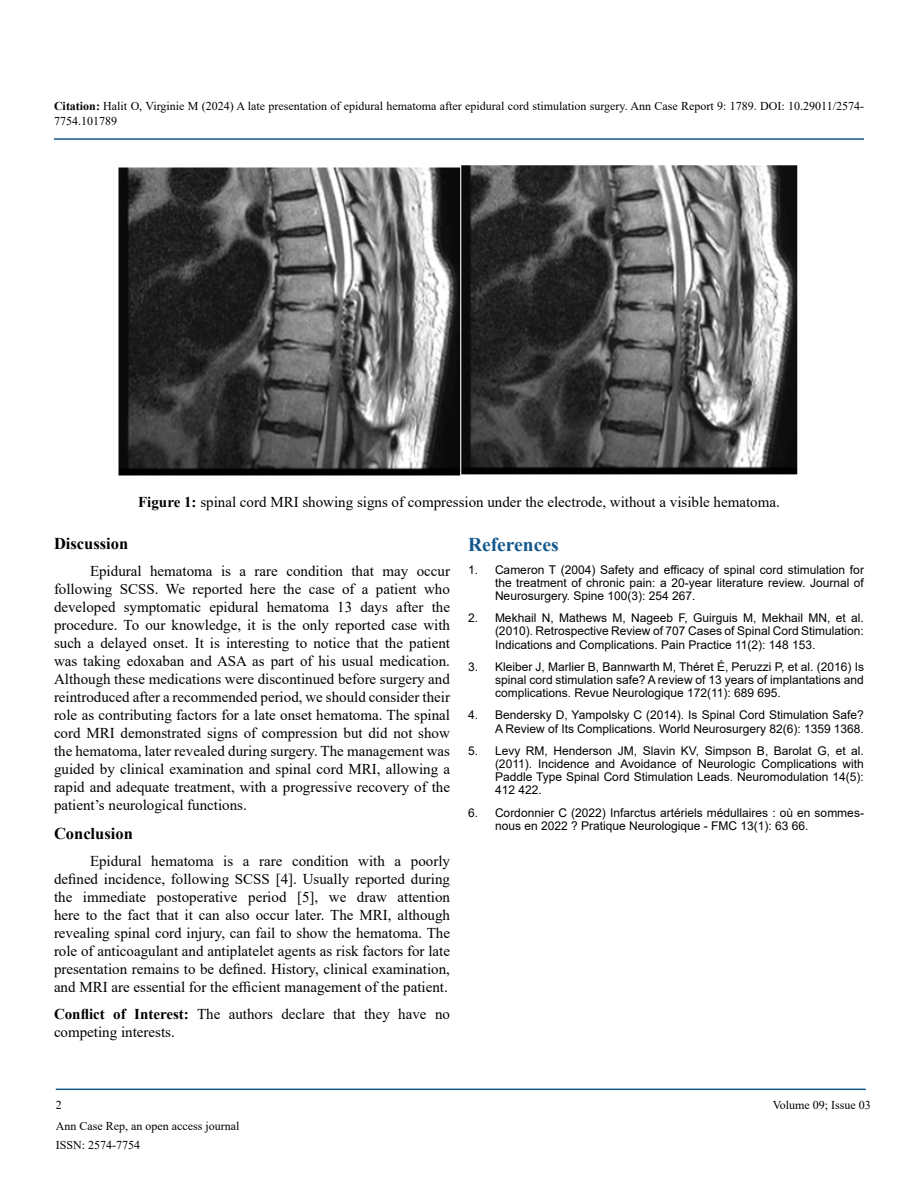
<style>
.page{position:relative;width:918px;height:1188px;background:#fff}
.page>*{position:absolute;margin:0;border:0;box-sizing:border-box;transform-origin:0 0}
.t1{font:700 19.5px "Times New Roman";color:#15588c}
.t2{font:700 16.5px "Times New Roman";color:#000}
.t3{font:15px/18px "Times New Roman";color:#000;text-align:justify}
.t4{font:12px/13.2px "Arial";color:#000;text-align:justify}
.t5{font:12px/14.4px "Times New Roman";color:#000}
.s1{font-weight:700}
</style>
<div class="page">
<hr style="left:54px;top:138px;width:810px;height:2px;background:#15588c">
<hr style="left:56px;top:1089px;width:810px;height:1px;background:#15588c">
<img style="left:118px;top:165px;width:680px;height:311px">
<p class="t5" style="left:54px;top:99px;width:811px"><span class="s1">Citation:</span> Halit O, Virginie M (2024) A late presentation of epidural hematoma after epidural cord stimulation surgery. Ann Case Report 9: 1789. DOI: 10.29011/2574-<br>7754.101789</p>
<p class="t3" style="left:138px;top:493px;width:643px"><span class="s1">Figure 1:</span> spinal cord MRI showing signs of compression under the electrode, without a visible hematoma.</p>
<p class="t2" style="left:54px;top:532px;width:76px">Discussion</p>
<p class="t3" style="left:54px;top:562px;width:398px;text-indent:36px">Epidural hematoma is a rare condition that may occur following SCSS. We reported here the case of a patient who developed symptomatic epidural hematoma 13 days after the procedure. To our knowledge, it is the only reported case with such a delayed onset. It is interesting to notice that the patient was taking edoxaban and ASA as part of his usual medication.<br>Although these medications were discontinued before surgery and reintroduced after a recommended period, we should consider their role as contributing factors for a late onset hematoma. The spinal cord MRI demonstrated signs of compression but did not show the hematoma, later revealed during surgery. The management was guided by clinical examination and spinal cord MRI, allowing a rapid and adequate treatment, with a progressive recovery of the patient’s neurological functions.</p>
<p class="t2" style="left:54px;top:822px;width:80px">Conclusion</p>
<p class="t3" style="left:54px;top:852px;width:398px;text-indent:36px">Epidural hematoma is a rare condition with a poorly defined incidence, following SCSS [4]. Usually reported during the immediate postoperative period [5], we draw attention here to the fact that it can also occur later. The MRI, although revealing spinal cord injury, can fail to show the hematoma. The role of anticoagulant and antiplatelet agents as risk factors for late presentation remains to be defined. History, clinical examination, and MRI are essential for the efficient management of the patient.</p>
<p class="t3" style="left:54px;top:1005px;width:398px"><span class="s1">Conflict of Interest:</span> The authors declare that they have no competing interests.</p>
<h1 class="t1" style="left:468px;top:531px;width:92px">References</h1>
<p class="t4" style="left:495px;top:563px;width:371px;text-indent:-27px">1. Cameron T (2004) Safety and efficacy of spinal cord stimulation for the treatment of chronic pain: a 20-year literature review. Journal of Neurosurgery. Spine 100(3): 254 267.</p>
<p class="t4" style="left:495px;top:611px;width:370px;text-indent:-27px">2. Mekhail N, Mathews M, Nageeb F, Guirguis M, Mekhail MN, et al. (2010). Retrospective Review of 707 Cases of Spinal Cord Stimulation:<br>Indications and Complications. Pain Practice 11(2): 148 153.</p>
<p class="t4" style="left:495px;top:660px;width:371px;text-indent:-27px">3. Kleiber J, Marlier B, Bannwarth M, Théret É, Peruzzi P, et al. (2016) Is spinal cord stimulation safe? A review of 13 years of implantations and complications. Revue Neurologique 172(11): 689 695.</p>
<p class="t4" style="left:468px;top:709px;width:397px;text-align:right">4. Bendersky D, Yampolsky C (2014). Is Spinal Cord Stimulation Safe?<br>A Review of Its Complications. World Neurosurgery 82(6): 1359 1368.</p>
<p class="t4" style="left:495px;top:744px;width:370px;text-indent:-27px">5. Levy RM, Henderson JM, Slavin KV, Simpson B, Barolat G, et al. (2011). Incidence and Avoidance of Neurologic Complications with Paddle Type Spinal Cord Stimulation Leads. Neuromodulation 14(5):<br>412 422.</p>
<p class="t4" style="left:495px;top:806px;width:370px;text-indent:-27px">6. Cordonnier C (2022) Infarctus artériels médullaires : où en sommes&shy;nous en 2022 ? Pratique Neurologique - FMC 13(1): 63 66.</p>
<p class="t5" style="left:56px;top:1097px;width:7px">2</p>
<p class="t5" style="left:773px;top:1097px;width:100px">Volume 09; Issue 03</p>
<p class="t5" style="left:56px;top:1116px;width:185px;line-height:18.9px">Ann Case Rep, an open access journal<br>ISSN: 2574-7754</p>
</div>
